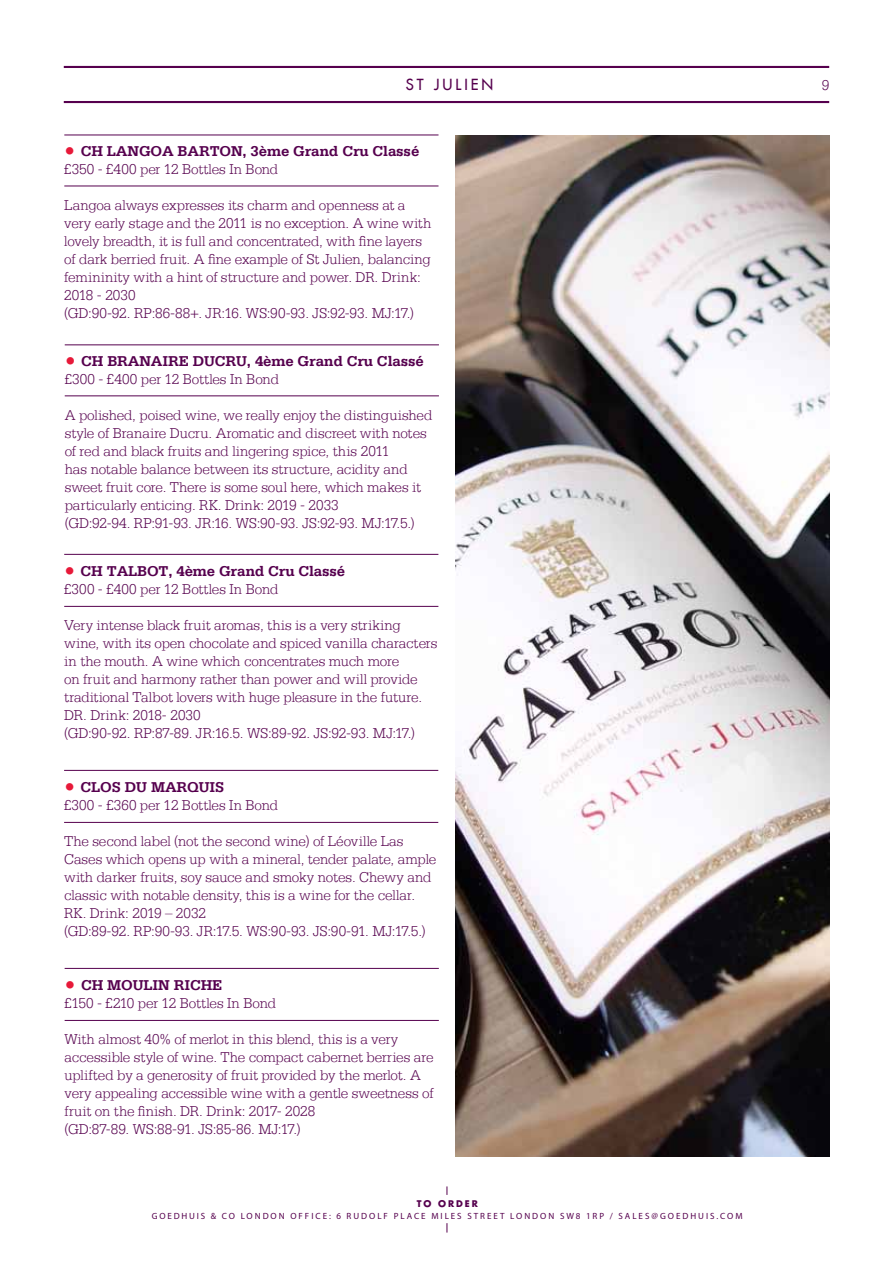
<style>
.page{position:relative;width:893px;height:1263px;background:#fff}
.page>*{position:absolute;margin:0;border:0;box-sizing:border-box;transform-origin:0 0}
.t1{font:300 15px/18px "Serifa Std";letter-spacing:-.005em;color:#56004e}
.t2{font:700 15px/18px "Serifa Std";letter-spacing:-.01em;color:#56004e}
.t3{font:500 15px "Futura Std";letter-spacing:.2em;color:#56004e}
.t4{font:9px "Myriad Pro";letter-spacing:.22em;color:#56004e}
.t5{font:9px "Myriad Pro";letter-spacing:.2em;color:#56004e}
.t6{font:700 9px "Futura Std";letter-spacing:.215em;color:#56004e}
.s1{font-weight:300;font-size:22.5px;color:#e71939}
.s2{font-weight:300}
.s3{font-size:22.5px;color:#e71939}
.s4{font-weight:700}
</style>
<div class="page">
<hr style="left:64px;top:101px;width:765px;height:2px;background:#56004e">
<hr style="left:64px;top:66px;width:765px;height:2px;background:#56004e">
<hr style="left:64px;top:135px;width:374px;height:1px;background:#56004e">
<hr style="left:64px;top:186px;width:374px;height:1px;background:#56004e">
<hr style="left:65px;top:345px;width:374px;height:1px;background:#56004e">
<hr style="left:65px;top:396px;width:374px;height:1px;background:#56004e">
<hr style="left:64px;top:554px;width:374px;height:1px;background:#56004e">
<hr style="left:64px;top:606px;width:374px;height:1px;background:#56004e">
<hr style="left:65px;top:968px;width:374px;height:1px;background:#56004e">
<hr style="left:65px;top:1020px;width:374px;height:1px;background:#56004e">
<hr style="left:64px;top:770px;width:374px;height:1px;background:#56004e">
<hr style="left:64px;top:822px;width:374px;height:1px;background:#56004e">
<img style="left:455px;top:135px;width:374px;height:1022px">
<p class="t3" style="left:406px;top:75px;width:89px">ST JULIEN</p>
<p class="t1" style="left:822px;top:76px;width:9px">9</p>
<p class="t2" style="left:64px;top:142px;width:357px"><span class="s1">•</span> CH LANGOA BARTON, 3ème Grand Cru Classé <span class="s2">£350 - £400 per 12 Bottles In Bond</span></p>
<p class="t1" style="left:64px;top:196px;width:369px">Langoa always expresses its charm and openness at a very early stage and the 2011 is no exception. A wine with lovely breadth, it is full and concentrated, with fine layers of dark berried fruit. A fine example of St Julien, balancing femininity with a hint of structure and power. DR. Drink:<br>2018 - 2030<br>(GD:90-92. RP:86-88+. JR:16. WS:90-93. JS:92-93. MJ:17.)</p>
<p class="t2" style="left:65px;top:352px;width:360px"><span class="s1">•</span> CH BRANAIRE DUCRU, 4ème Grand Cru Classé <span class="s2">£300 - £400 per 12 Bottles In Bond</span></p>
<p class="t1" style="left:65px;top:406px;width:369px">A polished, poised wine, we really enjoy the distinguished style of Branaire Ducru. Aromatic and discreet with notes of red and black fruits and lingering spice, this 2011<br>has notable balance between its structure, acidity and sweet fruit core. There is some soul here, which makes it particularly enticing. RK. Drink: 2019 - 2033<br>(GD:92-94. RP:91-93. JR:16. WS:90-93. JS:92-93. MJ:17.5.)</p>
<p class="t2" style="left:64px;top:562px;width:282px"><span class="s1">•</span> CH TALBOT, 4ème Grand Cru Classé <span class="s2">£300 - £400 per 12 Bottles In Bond</span></p>
<p class="t1" style="left:64px;top:616px;width:375px">Very intense black fruit aromas, this is a very striking wine, with its open chocolate and spiced vanilla characters in the mouth. A wine which concentrates much more<br>on fruit and harmony rather than power and will provide traditional Talbot lovers with huge pleasure in the future.<br>DR. Drink: 2018- 2030<br>(GD:90-92. RP:87-89. JR:16.5. WS:89-92. JS:92-93. MJ:17.)</p>
<p class="t1" style="left:64px;top:778px;width:216px"><span class="s3">•</span> <span class="s4">CLOS DU MARQUIS<br></span>£300 - £360 per 12 Bottles In Bond</p>
<p class="t1" style="left:64px;top:832px;width:374px">The second label (not the second wine) of Léoville Las Cases which opens up with a mineral, tender palate, ample with darker fruits, soy sauce and smoky notes. Chewy and classic with notable density, this is a wine for the cellar.<br>RK. Drink: 2019 – 2032<br>(GD:89-92. RP:90-93. JR:17.5. WS:90-93. JS:90-91. MJ:17.5.)</p>
<p class="t1" style="left:65px;top:976px;width:213px"><span class="s3">•</span> <span class="s4">CH MOULIN RICHE<br></span>£150 - £210 per 12 Bottles In Bond</p>
<p class="t1" style="left:65px;top:1030px;width:370px">With almost 40% of merlot in this blend, this is a very accessible style of wine. The compact cabernet berries are uplifted by a generosity of fruit provided by the merlot. A very appealing accessible wine with a gentle sweetness of fruit on the finish. DR. Drink: 2017- 2028<br>(GD:87-89. WS:88-91. JS:85-86. MJ:17.)</p>
<p class="t6" style="left:417px;top:1197px;width:63px">TO ORDER</p>
<p class="t5" style="left:152px;top:1210px;width:166px">GOEDHUIS &amp; CO LONDO N OFFICE</p>
<p class="t4" style="left:329px;top:1210px;width:33px">: 6 RUDOL</p>
<p class="t4" style="left:384px;top:1210px;width:37px">F PLACE</p>
<p class="t4" style="left:431px;top:1210px;width:16px">MILES</p>
<p class="t4" style="left:467px;top:1210px;width:20px">STREE</p>
<p class="t4" style="left:500px;top:1210px;width:139px">T LONDO N SW8 1RP / SALES</p>
<p class="t4" style="left:651px;top:1210px;width:17px">@GOEDHUIS</p>
<p class="t4" style="left:716px;top:1210px;width:12px">.COM</p>
</div>
